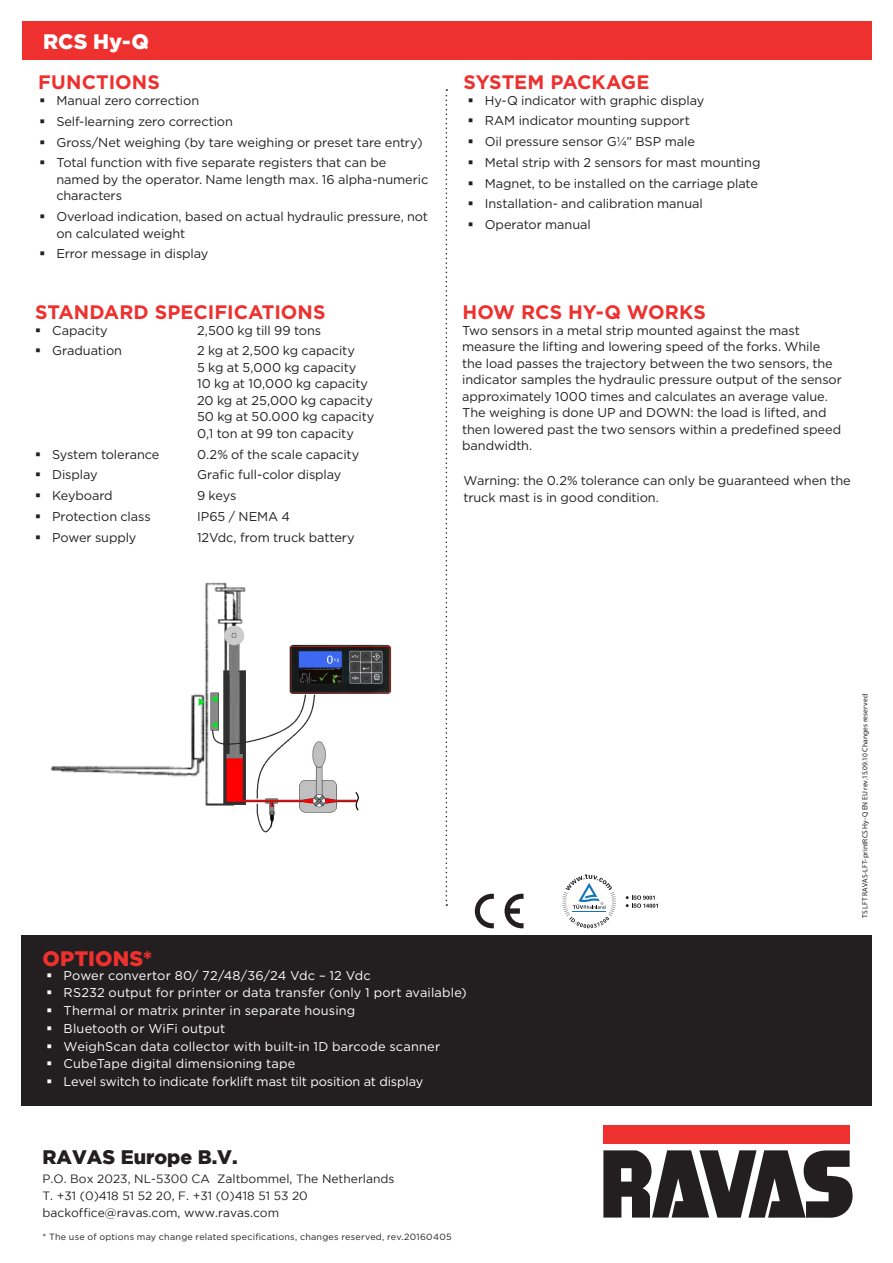
<style>
.page{position:relative;width:893px;height:1263px;background:#fff}
.page>*{position:absolute;margin:0;border:0;box-sizing:border-box;transform-origin:0 0}
.kop_wit{font:900 21px "Gotham";letter-spacing:.01em;color:#ee302e}
.t1{font:900 21px "Gotham";color:#fff}
.tussenkop{font:700 19.5px "Gotham";color:#ee302e}
.t2{font:900 19.5px "Gotham";color:#231f20}
.plat{font:12.75px/16.5px "Gotham";letter-spacing:-.005em;color:#231f20}
.t3{font:12.75px "Gotham";letter-spacing:.01em;color:#fff}
.t4{font:12.75px "Gotham";letter-spacing:-.01em;color:#fff}
.t5{font:12px/17.2px "Gotham";color:#231f20}
.opties_wit{font:9px "Gotham";letter-spacing:.025em;color:#231f20}
.t6{font:7.5px "Myriad Pro";letter-spacing:.015em;color:#231f20}
</style>
<div class="page">
<div style="left:21px;top:935px;width:851px;height:171px;background:#231f20"></div>
<div style="left:22px;top:21px;width:849px;height:39px;background:#ee302e"></div>
<svg style="left:446px;top:89px;width:1px;height:817px"></svg>
<svg style="left:626px;top:895px;width:32px;height:13px"></svg>
<svg style="left:562px;top:874px;width:54px;height:54px"></svg>
<svg style="left:475px;top:894px;width:19px;height:34px"></svg>
<svg style="left:504px;top:894px;width:19px;height:34px"></svg>
<div style="left:603px;top:1125px;width:247px;height:19px;background:#ee312f"></div>
<svg style="left:603px;top:1150px;width:250px;height:68px"></svg>
<img style="left:50px;top:582px;width:342px;height:251px">
<p class="t1" style="left:43px;top:27px;width:108px">RCS Hy-Q</p>
<p class="tussenkop" style="left:38px;top:69px;width:123px">FUNCTIONS</p>
<p class="tussenkop" style="left:463px;top:69px;width:188px">SYSTEM PACKAGE</p>
<p class="plat" style="left:56px;top:92px;width:144px">Manual zero correction</p>
<p class="plat" style="left:56px;top:113px;width:178px">Self-learning zero correction</p>
<p class="plat" style="left:56px;top:134px;width:368px">Gross/Net weighing (by tare weighing or preset tare entry)</p>
<p class="plat" style="left:56px;top:154px;width:373px">Total function with five separate registers that can be named by the operator. Name length max. 16 alpha-numeric characters</p>
<p class="plat" style="left:56px;top:208px;width:373px">Overload indication, based on actual hydraulic pressure, not on calculated weight</p>
<p class="plat" style="left:56px;top:245px;width:154px">Error message in display</p>
<p class="plat" style="left:485px;top:92px;width:221px">Hy-Q indicator with graphic display</p>
<p class="plat" style="left:485px;top:112px;width:207px">RAM indicator mounting support</p>
<p class="plat" style="left:485px;top:133px;width:212px">Oil pressure sensor G¼” BSP male</p>
<p class="plat" style="left:485px;top:154px;width:277px">Metal strip with 2 sensors for mast mounting</p>
<p class="plat" style="left:485px;top:175px;width:275px">Magnet, to be installed on the carriage plate</p>
<p class="plat" style="left:485px;top:195px;width:220px">Installation- and calibration manual</p>
<p class="plat" style="left:485px;top:216px;width:108px">Operator manual</p>
<p class="tussenkop" style="left:35px;top:300px;width:292px">STANDARD SPECIFICATIONS</p>
<p class="tussenkop" style="left:462px;top:300px;width:245px">HOW RCS HY-Q WORKS</p>
<p class="plat" style="left:52px;top:321px;width:57px">Capacity</p>
<p class="plat" style="left:197px;top:321px;width:126px">2,500 kg till 99 tons</p>
<p class="plat" style="left:52px;top:342px;width:71px">Graduation</p>
<p class="plat" style="left:197px;top:342px;width:179px">2 kg at 2,500 kg capacity<br>5 kg at 5,000 kg capacity<br>10 kg at 10,000 kg capacity<br>20 kg at 25,000 kg capacity<br>50 kg at 50.000 kg capacity<br>0,1 ton at 99 ton capacity</p>
<p class="plat" style="left:52px;top:446px;width:109px">System tolerance</p>
<p class="plat" style="left:197px;top:446px;width:164px">0.2% of the scale capacity</p>
<p class="plat" style="left:52px;top:466px;width:47px">Display</p>
<p class="plat" style="left:197px;top:466px;width:146px">Grafic full-color display</p>
<p class="plat" style="left:52px;top:487px;width:62px">Keyboard</p>
<p class="plat" style="left:197px;top:487px;width:41px">9 keys</p>
<p class="plat" style="left:52px;top:508px;width:100px">Protection class</p>
<p class="plat" style="left:197px;top:508px;width:95px">IP65 / NEMA 4</p>
<p class="plat" style="left:52px;top:529px;width:86px">Power supply</p>
<p class="plat" style="left:197px;top:529px;width:159px">12Vdc, from truck battery</p>
<p class="plat" style="left:462px;top:321px;width:381px">Two sensors in a metal strip mounted against the mast measure the lifting and lowering speed of the forks. While the load passes the trajectory between the two sensors, the indicator samples the hydraulic pressure output of the sensor approximately 1000 times and calculates an average value.<br>The weighing is done UP and DOWN: the load is lifted, and then lowered past the two sensors within a predefined speed bandwidth.</p>
<p class="plat" style="left:463px;top:472px;width:389px">Warning: the 0.2% tolerance can only be guaranteed when the truck mast is in good condition.</p>
<p class="kop_wit" style="left:43px;top:944px;width:111px">OPTIONS*</p>
<p class="t3" style="left:64px;top:967px;width:309px">Power convertor 80/ 72/48/36/24 Vdc – 12 Vdc</p>
<p class="t3" style="left:64px;top:985px;width:405px">RS232 output for printer or data transfer (only 1 port available)</p>
<p class="t3" style="left:64px;top:1002px;width:293px">Thermal or matrix printer in separate housing</p>
<p class="t3" style="left:64px;top:1020px;width:163px">Bluetooth or WiFi output</p>
<p class="t3" style="left:64px;top:1038px;width:378px">WeighScan data collector with built-in 1D barcode scanner</p>
<p class="t3" style="left:64px;top:1056px;width:233px">CubeTape digital dimensioning tape</p>
<p class="t4" style="left:64px;top:1073px;width:361px">Level switch to indicate forklift mast tilt position at display</p>
<p class="t2" style="left:42px;top:1146px;width:197px">RAVAS Europe B.V.</p>
<p class="t5" style="left:43px;top:1170px;width:353px">P.O. Box 2023, NL-5300 CA Zaltbommel, The Netherlands<br>T. +31 (0)418 51 52 20, F. +31 (0)418 51 53 20 backoffice@ravas.com, www.ravas.com</p>
<p class="opties_wit" style="left:42px;top:1231px;width:411px">* The use of options may change related specifications, changes reserved, rev.20160405</p>
<p class="t6" style="left:860px;top:918px;width:225px;rotate:-90deg">TS LFT RAVAS-LFT-printRCS Hy-Q EN EU rev.15.09.10 Changes reserved</p>
</div>
